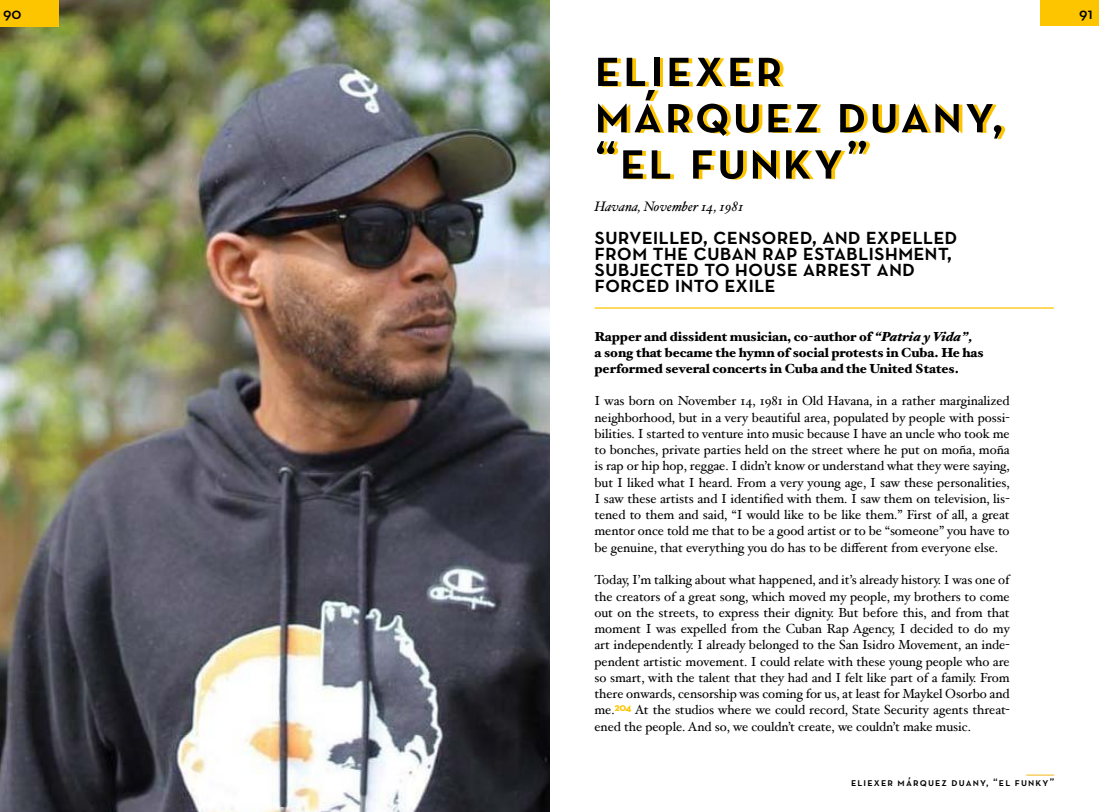
<style>
.page{position:relative;width:1099px;height:812px;background:#fff}
.page>*{position:absolute;margin:0;border:0;box-sizing:border-box;transform-origin:0 0}
.NOMBRE_Artista{font:600 55px "Neutraface Text";letter-spacing:.05em;color:#000}
.T3{font:600 23.75px "Neutraface Text";color:#000}
.t1{font:600 16.25px "Neutraface Text";color:#000}
.Lugardenacimiento{font:italic 13.75px "Hoefler Text";color:#000}
.txt{font:13.12px/16.2px "Hoefler Text";letter-spacing:-.005em;color:#000;text-align:justify}
.NGTS{font:900 13.12px/16.2px "Hoefler Text";letter-spacing:-.005em;color:#000}
.t2{font:600 11.25px "Neutraface Text";letter-spacing:.1em;color:#000}
.s1{font-style:italic}
</style>
<div class="page">
<img style="left:0;top:0;width:549px;height:811px">
<div style="left:0;top:0;width:58px;height:27px;background:#fdc500"></div>
<div style="left:1040px;top:0;width:58px;height:26px;background:#fdc500"></div>
<hr style="left:594px;top:307px;width:459px;height:1px;background:#fdc500">
<svg style="left:1026px;top:774px;width:27px;height:1px"></svg>
<p class="t1" style="left:3px;top:3px;width:20px">90</p>
<p class="t1" style="left:1079px;top:3px;width:15px">91</p>
<p class="NOMBRE_Artista" style="left:594px;top:33px;width:189px">eliexer</p>
<p class="NOMBRE_Artista" style="left:594px;top:79px;width:411px">márquez duany,</p>
<p class="NOMBRE_Artista" style="left:594px;top:125px;width:275px">“el funky”</p>
<p class="Lugardenacimiento" style="left:594px;top:198px;width:151px">Havana, November 14, 1981</p>
<p class="T3" style="left:594px;top:221px;width:364px">surveilled, censored, and expelled</p>
<p class="T3" style="left:594px;top:237px;width:359px">from the cuban rap establishment,</p>
<p class="T3" style="left:594px;top:253px;width:322px">subjected to house arrest and</p>
<p class="T3" style="left:594px;top:269px;width:182px">forced into exile</p>
<p class="NGTS" style="left:594px;top:328px;width:391px">Rapper and dissident musician, co-author of <span class="s1">“Patria y Vida”,<br></span>a song that became the hymn of social protests in Cuba. He has performed several concerts in Cuba and the United States.</p>
<p class="txt" style="left:594px;top:392px;width:416px">I was born on November 14, 1981 in Old Havana, in a rather marginalized neighborhood, but in a very beautiful area, populated by people with possi&shy;bilities. I started to venture into music because I have an uncle who took me to bonches, private parties held on the street where he put on moña, moña is rap or hip hop, reggae. I didn’t know or understand what they were saying, but I liked what I heard. From a very young age, I saw these personalities, I saw these artists and I identified with them. I saw them on television, lis&shy;tened to them and said, “I would like to be like them.” First of all, a great mentor once told me that to be a good artist or to be “someone” you have to be genuine, that everything you do has to be different from everyone else.</p>
<p class="txt" style="left:594px;top:571px;width:416px">Today, I’m talking about what happened, and it’s already history. I was one of the creators of a great song, which moved my people, my brothers to come out on the streets, to express their dignity. But before this, and from that moment I was expelled from the Cuban Rap Agency, I decided to do my art independently. I already belonged to the San Isidro Movement, an inde&shy;pendent artistic movement. I could relate with these young people who are so smart, with the talent that they had and I felt like part of a family. From there onwards, censorship was coming for us, at least for Maykel Osorbo and me.<sup>204</sup> At the studios where we could record, State Security agents threat&shy;ened the people. And so, we couldn’t create, we couldn’t make music.</p>
<p class="t2" style="left:851px;top:774px;width:205px">eliexer márquez duany, “el funky”</p>
</div>
